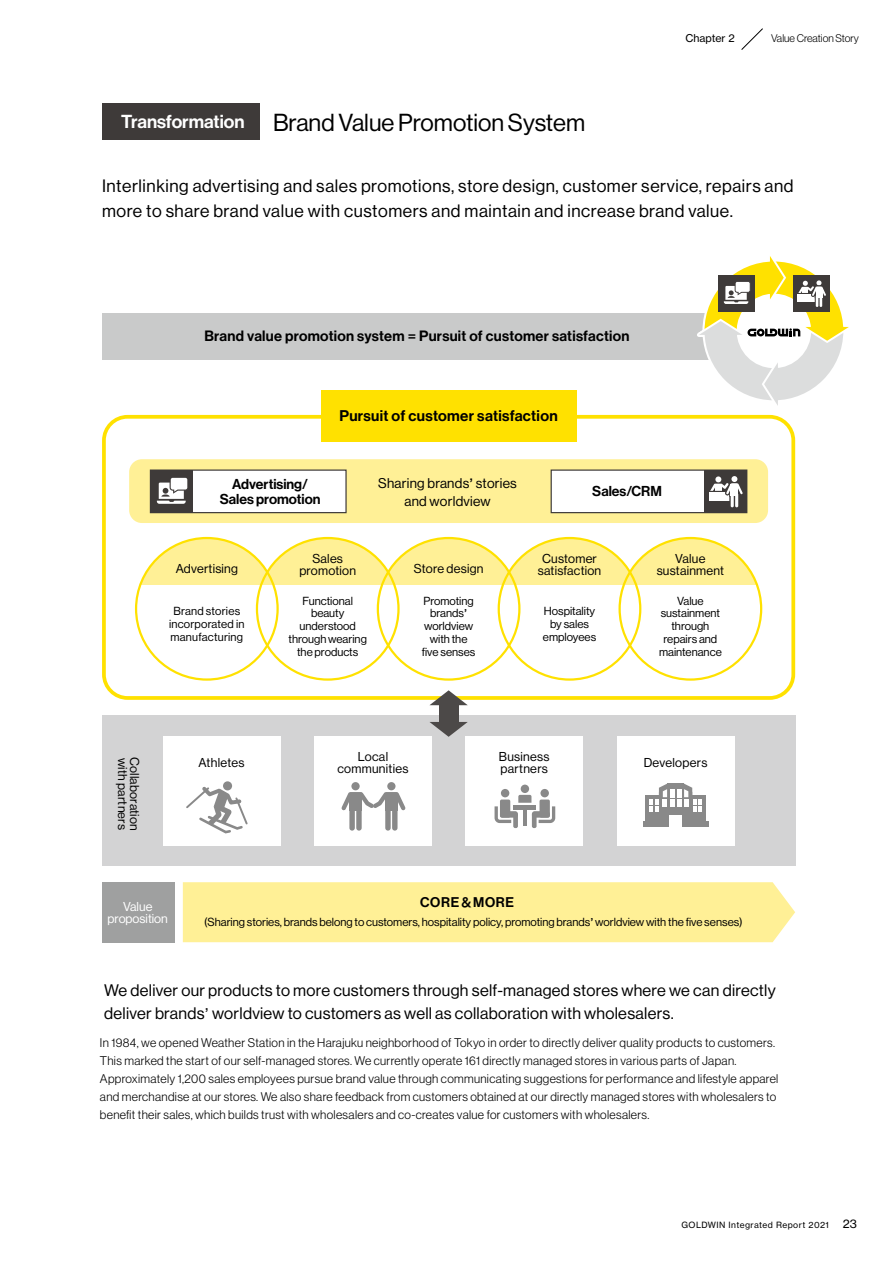
<style>
.page{position:relative;width:893px;height:1263px;background:#fff}
.page>*{position:absolute;margin:0;border:0;box-sizing:border-box;transform-origin:0 0}
.t1{font:24.15px "N Haas Grotesk DS Pro 55 Rg";color:#000}
.t2{font:17.55px/25.5px "N Haas Grotesk DS Pro 55 Rg";letter-spacing:.03em;color:#000}
.t3{font:16.35px/22.5px "N Haas Grotesk DS Pro 55 Rg";letter-spacing:.02em;color:#000}
.t4{font:15.15px "N Haas Grotesk DS Pro 65 Md";letter-spacing:.02em;color:#000}
.t5{font:14.7px "N Haas Grotesk DS Pro 65 Md";letter-spacing:.02em;color:#000}
.t6{font:14.1px/15px "N Haas Grotesk DS Pro 65 Md";color:#000;text-align:center}
.t7{font:13.8px/18px "N Haas Grotesk DS Pro 55 Rg";letter-spacing:.02em;color:#000;text-align:center}
.t8{font:13.8px "N Haas Grotesk DS Pro 65 Md";color:#000}
.t9{font:12.6px/12px "N Haas Grotesk DS Pro 55 Rg";letter-spacing:.02em;color:#000;text-align:center}
.t10{font:12.6px/12px "N Haas Grotesk DS Pro 55 Rg";color:#fff;text-align:center}
.t11{font:12.3px/18px "N Haas Grotesk DS Pro 45 Lt";letter-spacing:.025em;color:#000}
.t12{font:11.55px/12.8px "N Haas Grotesk DS Pro 55 Rg";color:#000;text-align:center}
.t13{font:11.55px/12.8px "N Haas Grotesk DS Pro 55 Rg";letter-spacing:.02em;color:#000;text-align:center}
.t14{font:10.8px "N Haas Grotesk DS Pro 45 Lt";color:#000}
.t15{font:10.65px "N Haas Grotesk TX Pro 55 Rg";color:#000}
.t16{font:8.55px "N Haas Grotesk TX Pro 55 Rg";letter-spacing:.05em;color:#000}
.s1{font-family:"N Haas Grotesk DS Pro 65 Md";font-size:18.45px;color:#fff}
.s2{font-family:"Tsuku Go Pro B";font-size:12.75px}
.s3{font-family:"Tsuku Go Pro B";font-size:10.65px}
.s4{font-family:"Tsuku Go Pro E";font-size:12.75px}
.s5{font-family:"Tsuku Go Pro D";font-size:14.85px}
.s6{font-size:11.7px}
</style>
<div class="page">
<div style="left:102px;top:313px;width:693px;height:47px;background:#c9caca"></div>
<div style="left:102px;top:715px;width:693px;height:151px;background:#d3d3d4"></div>
<div style="left:617px;top:736px;width:117px;height:110px;background:#fff"></div>
<div style="left:466px;top:736px;width:117px;height:110px;background:#fff"></div>
<div style="left:314px;top:736px;width:117px;height:110px;background:#fff"></div>
<div style="left:183px;top:882px;width:612px;height:60px;background:#fff096"></div>
<div style="left:102px;top:882px;width:72px;height:60px;background:#9fa0a0"></div>
<div style="left:351px;top:782px;width:9px;height:8px;background:#898989;border-radius:50%"></div>
<div style="left:349px;top:808px;width:6px;height:23px;background:#898989;border-radius:3px"></div>
<div style="left:356px;top:808px;width:6px;height:23px;background:#898989;border-radius:3px"></div>
<div style="left:387px;top:782px;width:8px;height:8px;background:#898989;border-radius:50%"></div>
<svg style="left:341px;top:790px;width:65px;height:24px"></svg>
<div style="left:392px;top:808px;width:5px;height:23px;background:#898989;border-radius:3px"></div>
<div style="left:385px;top:808px;width:6px;height:23px;background:#898989;border-radius:3px"></div>
<div style="left:521px;top:785px;width:8px;height:8px;background:#898989;border-radius:50%"></div>
<hr style="left:523px;top:807px;width:4px;height:19px;background:#898989">
<div style="left:501px;top:789px;width:8px;height:8px;background:#898989;border-radius:50%"></div>
<div style="left:513px;top:813px;width:5px;height:15px;background:#898989;border-radius:2px"></div>
<div style="left:540px;top:789px;width:9px;height:8px;background:#898989;border-radius:50%"></div>
<div style="left:532px;top:813px;width:5px;height:15px;background:#898989;border-radius:2px"></div>
<svg style="left:494px;top:795px;width:62px;height:30px"></svg>
<div style="left:539px;top:799px;width:11px;height:19px;background:#898989;border-radius:2px"></div>
<div style="left:163px;top:736px;width:117px;height:110px;background:#fff"></div>
<svg style="left:223px;top:781px;width:9px;height:9px"></svg>
<svg style="left:186px;top:783px;width:62px;height:51px"></svg>
<svg style="left:102px;top:415px;width:693px;height:285px"></svg>
<div style="left:551px;top:470px;width:196px;height:43px;background:#fff"></div>
<div style="left:551px;top:469px;width:196px;height:44px;border:1px solid #3e3a39"></div>
<div style="left:150px;top:470px;width:196px;height:43px;background:#fff"></div>
<div style="left:150px;top:469px;width:197px;height:44px;border:1px solid #3e3a39"></div>
<svg style="left:640px;top:538px;width:121px;height:47px;fill:#fff096"></svg>
<svg style="left:519px;top:538px;width:121px;height:47px;fill:#fff096"></svg>
<svg style="left:398px;top:538px;width:121px;height:47px;fill:#fff096"></svg>
<svg style="left:278px;top:538px;width:120px;height:47px;fill:#fff096"></svg>
<svg style="left:136px;top:538px;width:142px;height:47px;fill:#fff096"></svg>
<div style="left:439px;top:702px;width:19px;height:21px;background:#4c4948"></div>
<svg style="left:429px;top:690px;width:39px;height:15px"></svg>
<svg style="left:429px;top:722px;width:39px;height:15px"></svg>
<div style="left:692px;top:795px;width:14px;height:28px;background:#898989"></div>
<div style="left:643px;top:821px;width:65px;height:5px;background:#898989"></div>
<div style="left:645px;top:795px;width:14px;height:28px;background:#898989"></div>
<div style="left:669px;top:816px;width:13px;height:12px;background:#fff"></div>
<svg style="left:649px;top:783px;width:53px;height:38px"></svg>
<div style="left:150px;top:470px;width:43px;height:43px;background:#3e3a39"></div>
<svg style="left:157px;top:477px;width:31px;height:27px"></svg>
<div style="left:704px;top:470px;width:43px;height:43px;background:#3e3a39"></div>
<div style="left:709px;top:492px;width:29px;height:9px;background:#fff"></div>
<div style="left:730px;top:492px;width:5px;height:16px;border:2px solid #3e3a39"></div>
<div style="left:734px;top:492px;width:5px;height:16px;border:2px solid #3e3a39"></div>
<hr style="left:731px;top:493px;width:3px;height:14px;background:#fff">
<hr style="left:735px;top:493px;width:3px;height:14px;background:#fff">
<svg style="left:710px;top:476px;width:33px;height:21px"></svg>
<svg style="left:697px;top:256px;width:152px;height:149px"></svg>
<div style="left:321px;top:390px;width:255px;height:51px;background:#ffe100"></div>
<div style="left:102px;top:103px;width:157px;height:36px;background:#3e3a39"></div>
<svg style="left:741px;top:28px;width:22px;height:22px"></svg>
<h1 class="t1" style="left:121px;top:108px;width:466px"><span class="s1">Transformation</span> Brand Value Promotion System</h1>
<p class="t15" style="left:685px;top:32px;width:51px">Chapter 2</p>
<p class="t14" style="left:771px;top:32px;width:89px">Value Creation Story</p>
<h2 class="t2" style="left:102px;top:173px;width:693px">Interlinking advertising and sales promotions, store design, customer service, repairs and more to share brand value with customers and maintain and increase brand value.</h2>
<p class="t5" style="left:204px;top:328px;width:427px">Brand value promotion system = Pursuit of customer satisfaction</p>
<p class="t4" style="left:339px;top:407px;width:220px">Pursuit of customer satisfaction</p>
<p class="t6" style="left:220px;top:477px;width:102px">Advertising/<br>Sales promotion</p>
<p class="t7" style="left:378px;top:475px;width:140px">Sharing brands<span class="s2">’</span> stories and worldview</p>
<p class="t6" style="left:592px;top:484px;width:71px">Sales/CRM</p>
<p class="t9" style="left:176px;top:562px;width:64px">Advertising</p>
<p class="t13" style="left:169px;top:605px;width:77px">Brand stories incorporated in manufacturing</p>
<p class="t9" style="left:299px;top:553px;width:58px">Sales promotion</p>
<p class="t12" style="left:288px;top:594px;width:80px">Functional beauty understood through wearing the products</p>
<p class="t9" style="left:414px;top:562px;width:71px">Store design</p>
<p class="t12" style="left:422px;top:594px;width:55px">Promoting brands<span class="s3">’ </span>worldview with the five senses</p>
<p class="t9" style="left:538px;top:553px;width:65px">Customer satisfaction</p>
<p class="t12" style="left:543px;top:605px;width:55px">Hospitality by sales employees</p>
<p class="t9" style="left:657px;top:553px;width:69px">Value sustainment</p>
<p class="t12" style="left:659px;top:594px;width:64px">Value sustainment through repairs and maintenance</p>
<p class="t9" style="left:129px;top:757px;width:74px;rotate:90deg">with partners</p>
<p class="t9" style="left:141px;top:757px;width:76px;rotate:90deg">Collaboration</p>
<p class="t9" style="left:337px;top:751px;width:73px">Local communities</p>
<p class="t9" style="left:499px;top:751px;width:52px;text-align:left">Business partners</p>
<p class="t9" style="left:644px;top:756px;width:65px">Developers</p>
<p class="t9" style="left:198px;top:756px;width:48px">Athletes</p>
<p class="t10" style="left:108px;top:901px;width:62px">Value proposition</p>
<p class="t8" style="left:420px;top:895px;width:95px">CORE<span class="s4">＆</span>MORE</p>
<p class="t12" style="left:204px;top:916px;width:540px">(Sharing stories, brands belong to customers, hospitality policy, promoting brands<span class="s3">’</span> worldview with the five senses)</p>
<h3 class="t3" style="left:104px;top:979px;width:673px">We deliver our products to more customers through self-managed stores where we can directly deliver brands<span class="s5">’</span> worldview to customers as well as collaboration with wholesalers.</h3>
<p class="t11" style="left:100px;top:1033px;width:680px">In 1984, we opened Weather Station in the Harajuku neighborhood of Tokyo in order to directly deliver quality products to customers.<br>This marked the start of our self-managed stores. We currently operate 161 directly managed stores in various parts of Japan.<br>Approximately 1,200 sales employees pursue brand value through communicating suggestions for performance and lifestyle apparel and merchandise at our stores. We also share feedback from customers obtained at our directly managed stores with wholesalers to benefit their sales, which builds trust with wholesalers and co-creates value for customers with wholesalers.</p>
<p class="t16" style="left:681px;top:1219px;width:177px">GOLDWIN Integrated Report 2021 <span class="s6">23</span></p>
</div>
